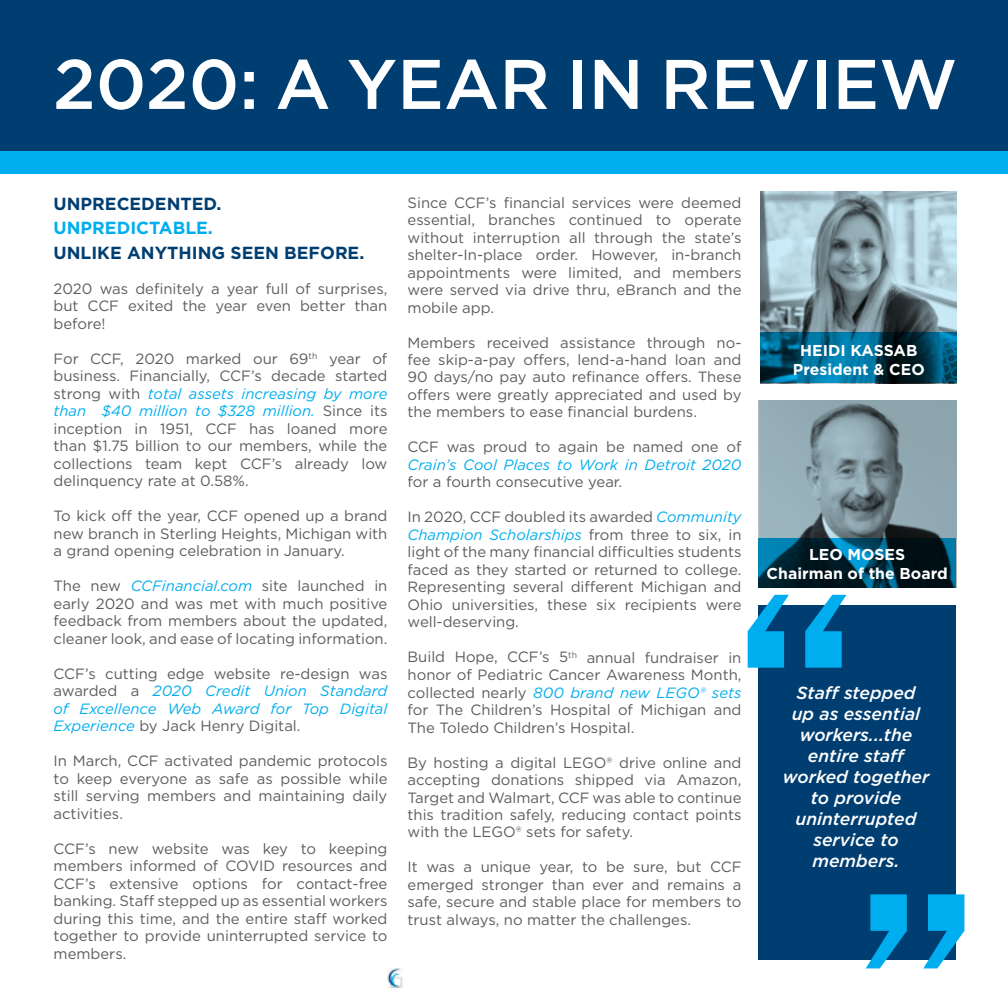
<style>
.page{position:relative;width:1008px;height:1008px;background:#fff}
.page>*{position:absolute;margin:0;border:0;box-sizing:border-box;transform-origin:0 0}
.t1{font:500 70px "Gotham";color:#fff}
.t2{font:italic 500 17.5px/21px "Gotham";color:#fff;text-align:center}
.t3{font:700 17.5px "Gotham";color:#003e72}
.t4{font:700 17.5px "Gotham";color:#00aeef}
.t5{font:700 15.75px/18.9px "Gotham";color:#fff;text-align:center}
.t6{font:14.88px/17.5px "Gotham";color:#5d5d5d;text-align:justify}
.t7{font:italic 14.88px/17.5px "Gotham";color:#00aeef;text-align:justify}
.s1{font-style:italic;color:#00aeef}
.s2{font-style:normal;color:#5d5d5d}
</style>
<div class="page">
<div style="left:0;top:0;width:1008px;height:174px;background:#003e72"></div>
<svg style="left:760px;top:333px;width:197px;height:50px;background:#005473"></svg>
<svg style="left:759px;top:538px;width:197px;height:49px;background:#003346"></svg>
<div style="left:758px;top:605px;width:198px;height:355px;background:#003e72"></div>
<svg style="left:748px;top:595px;width:98px;height:73px"></svg>
<svg style="left:866px;top:894px;width:98px;height:74px"></svg>
<img style="left:387px;top:968px;width:16px;height:21px">
<div style="left:0;top:152px;width:1008px;height:22px;background:#00aeef"></div>
<svg style="left:760px;top:191px;width:197px;height:142px;background:#8ea6b0"></svg>
<svg style="left:759px;top:400px;width:198px;height:138px;background:#849aa2"></svg>
<h1 class="t1" style="left:53px;top:38px;width:906px">2020: A YEAR IN REVIEW</h1>
<p class="t3" style="left:54px;top:192px;width:170px">UNPRECEDENTED.</p>
<p class="t4" style="left:54px;top:216px;width:161px">UNPREDICTABLE.</p>
<p class="t3" style="left:54px;top:241px;width:312px">UNLIKE ANYTHING SEEN BEFORE.</p>
<p class="t6" style="left:54px;top:280px;width:335px">2020 was definitely a year full of surprises, but CCF exited the year even better than before!</p>
<p class="t6" style="left:54px;top:350px;width:335px">For CCF, 2020 marked our 69<sup>th</sup> year of business. Financially, CCF’s decade started strong with <span class="s1">total assets increasing by more than $40 million to $328 million.</span> Since its inception in 1951, CCF has loaned more than $1.75 billion to our members, while the collections team kept CCF’s already low delinquency rate at 0.58%.</p>
<p class="t6" style="left:54px;top:507px;width:335px">To kick off the year, CCF opened up a brand new branch in Sterling Heights, Michigan with a grand opening celebration in January.</p>
<p class="t6" style="left:54px;top:577px;width:335px">The new <span class="s1">CCFinancial.com</span> site launched in early 2020 and was met with much positive feedback from members about the updated, cleaner look, and ease of locating information.</p>
<p class="t7" style="left:54px;top:665px;width:335px"><span class="s2">CCF’s cutting edge website re-design was awarded a</span> 2020 Credit Union Standard of Excellence Web Award for Top Digital Experience <span class="s2">by Jack Henry Digital.</span></p>
<p class="t6" style="left:54px;top:752px;width:335px">In March, CCF activated pandemic protocols to keep everyone as safe as possible while still serving members and maintaining daily activities.</p>
<p class="t6" style="left:54px;top:840px;width:335px">CCF’s new website was key to keeping members informed of COVID resources and CCF’s extensive options for contact-free banking. Staff stepped up as essential workers during this time, and the entire staff worked together to provide uninterrupted service to members.</p>
<p class="t6" style="left:408px;top:193px;width:335px">Since CCF’s financial services were deemed essential, branches continued to operate without interruption all through the state’s shelter-In-place order. However, in-branch appointments were limited, and members were served via drive thru, eBranch and the mobile app.</p>
<p class="t6" style="left:408px;top:333px;width:335px">Members received assistance through no&shy;fee skip-a-pay offers, lend-a-hand loan and 90 days/no pay auto refinance offers. These offers were greatly appreciated and used by the members to ease financial burdens.</p>
<p class="t6" style="left:408px;top:438px;width:335px">CCF was proud to again be named one of</p>
<p class="t7" style="left:408px;top:456px;width:335px">Crain’s Cool Places to Work in Detroit 2020</p>
<p class="t6" style="left:408px;top:473px;width:216px">for a fourth consecutive year.</p>
<p class="t6" style="left:408px;top:508px;width:335px">In 2020, CCF doubled its awarded <span class="s1">Community Champion Scholarships</span> from three to six, in light of the many financial difficulties students faced as they started or returned to college.<br>Representing several different Michigan and Ohio universities, these six recipients were well-deserving.</p>
<p class="t6" style="left:408px;top:648px;width:335px">Build Hope, CCF’s 5<sup>th</sup> annual fundraiser in honor of Pediatric Cancer Awareness Month, collected nearly <span class="s1">800 brand new LEGO® sets </span>for The Children’s Hospital of Michigan and The Toledo Children’s Hospital.</p>
<p class="t6" style="left:408px;top:753px;width:335px">By hosting a digital LEGO® drive online and accepting donations shipped via Amazon, Target and Walmart, CCF was able to continue this tradition safely, reducing contact points with the LEGO® sets for safety.</p>
<p class="t6" style="left:408px;top:858px;width:335px">It was a unique year, to be sure, but CCF emerged stronger than ever and remains a safe, secure and stable place for members to trust always, no matter the challenges.</p>
<p class="t5" style="left:793px;top:341px;width:133px">HEIDI KASSAB<br>President &amp; CEO</p>
<p class="t5" style="left:767px;top:545px;width:183px">LEO MOSES<br>Chairman of the Board</p>
<p class="t2" style="left:783px;top:683px;width:148px">Staff stepped<br>up as essential workers...the entire staff worked together to provide uninterrupted service to members.</p>
</div>
